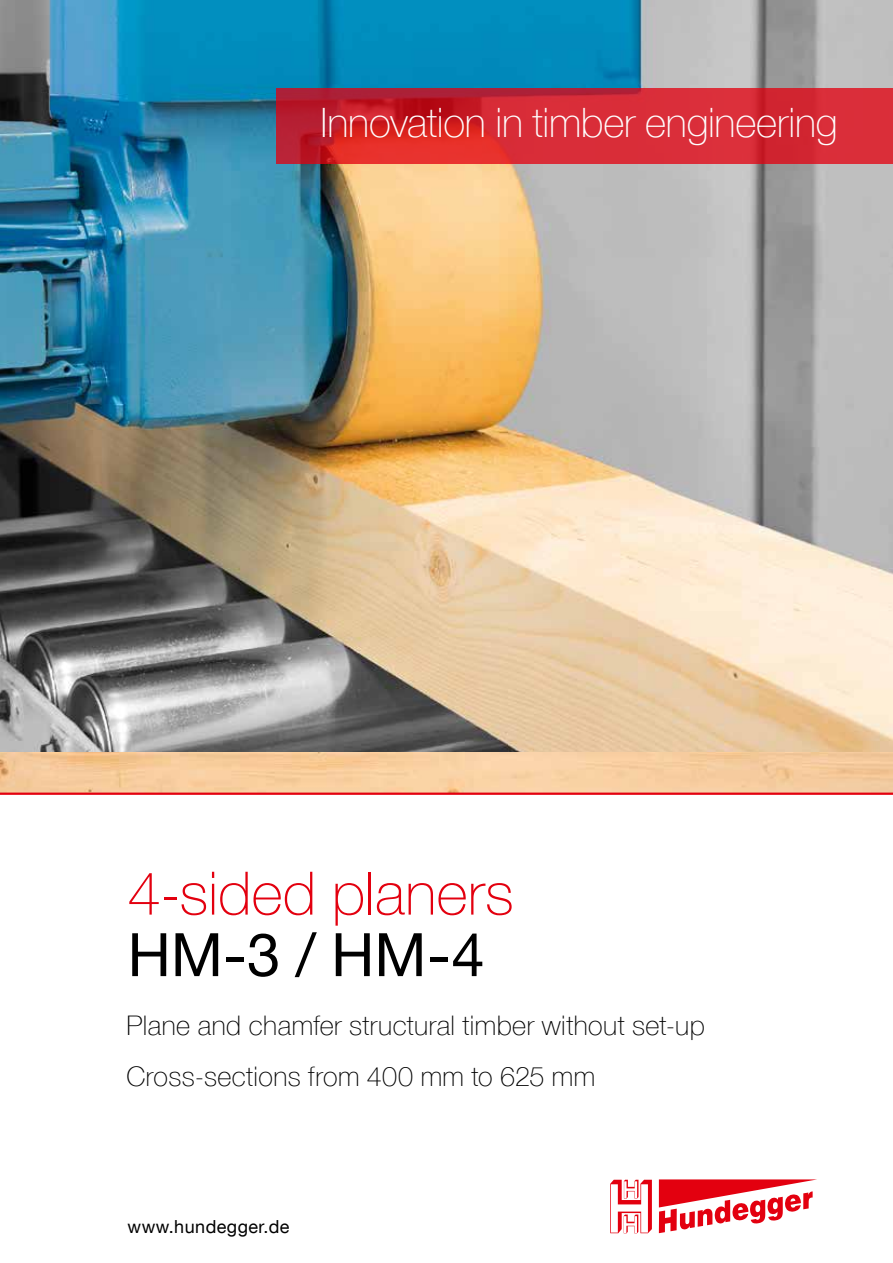
<style>
.page{position:relative;width:893px;height:1263px;background:#fff}
.page>*{position:absolute;margin:0;border:0;box-sizing:border-box;transform-origin:0 0}
.t1{font:100 60px "Helvetica Neue LT Com";color:#e3000f}
.t2{font:60px "Helvetica Neue LT Com";color:#000}
.t3{font:100 40.5px "Helvetica Neue LT Com";letter-spacing:-.005em;color:#fff}
.t4{font:100 27px/51px "Helvetica Neue LT Com";letter-spacing:.015em;color:#000}
.t5{font:18px "Helvetica Neue LT Com";letter-spacing:.025em;color:#000}
</style>
<div class="page">
<img style="left:0;top:0;width:893px;height:753px">
<svg style="left:276px;top:88px;width:617px;height:76px;background:#d12732"></svg>
<img style="left:0;top:753px;width:893px;height:39px">
<hr style="left:0;top:792px;width:893px;height:3px;background:#e3000f">
<svg style="left:610px;top:1180px;width:42px;height:53px"></svg>
<svg style="left:659px;top:1179px;width:158px;height:54px"></svg>
<h2 class="t3" style="left:321px;top:99px;width:518px">Innovation in timber engineering</h2>
<h1 class="t1" style="left:128px;top:858px;width:388px">4-sided planers</h1>
<h1 class="t2" style="left:128px;top:918px;width:359px">HM-3 / HM-4</h1>
<p class="t4" style="left:126px;top:999px;width:580px">Plane and chamfer structural timber without set-up<br>Cross-sections from 400 mm to 625 mm</p>
<p class="t5" style="left:128px;top:1216px;width:164px">www.hundegger.de</p>
</div>
